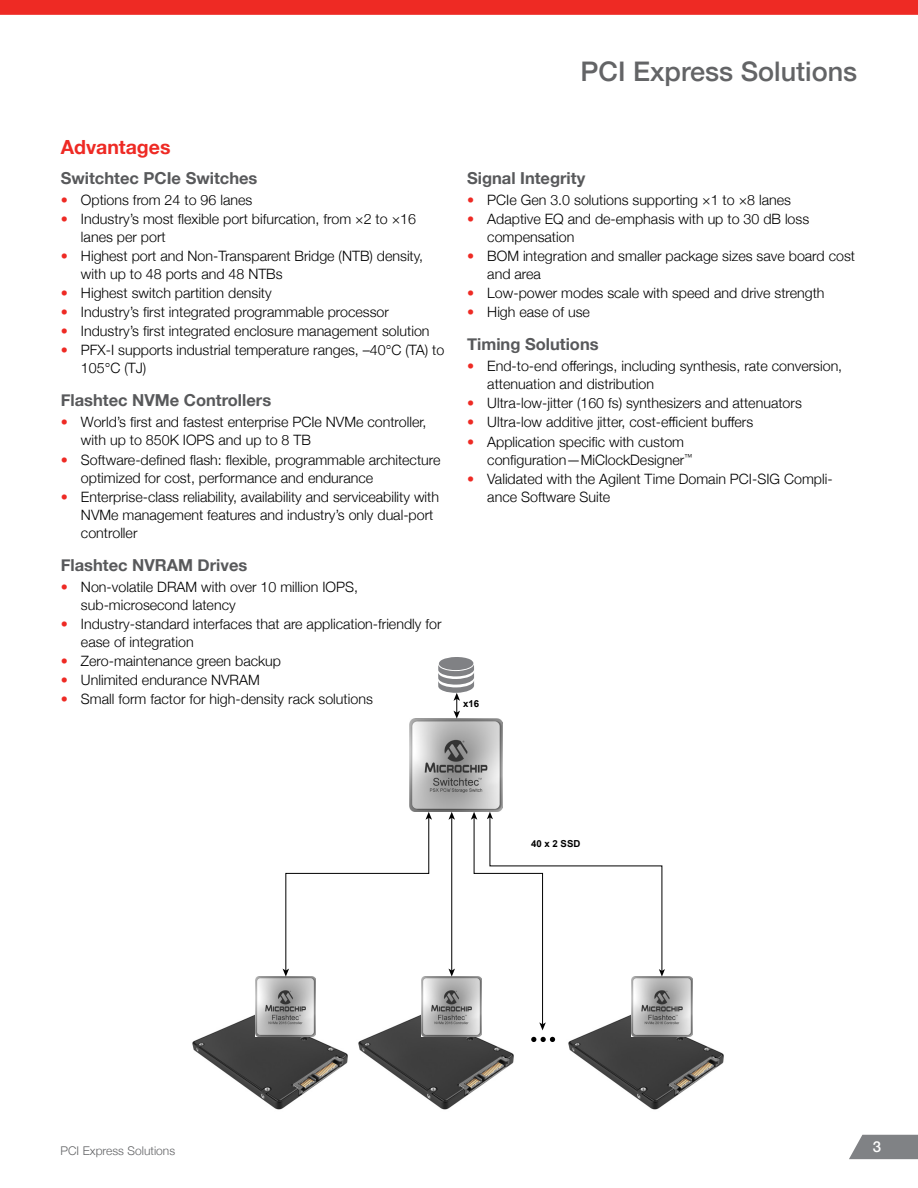
<style>
.page{position:relative;width:918px;height:1188px;background:#fff}
.page>*{position:absolute;margin:0;border:0;box-sizing:border-box;transform-origin:0 0}
.t1{font:500 27px "Helvetica Neue";color:#636466}
.t2{font:700 19.5px "Helvetica Neue";color:#ee2a24}
.t3{font:700 16.5px "Helvetica Neue";color:#58595b}
.t4{font:500 15px "Helvetica Neue";color:#fff}
.t5{font:300 14.25px/18px "Helvetica Neue";color:#000}
.t6{font:300 12px "Helvetica Neue";color:#636466}
.t7{font:700 9.6px "Arial";color:#000}
.s1{color:#ee2a24}
</style>
<div class="page">
<div style="left:0;top:0;width:918px;height:15px;background:#ee2a24"></div>
<svg style="left:849px;top:1135px;width:69px;height:24px;background:#8c8e90"></svg>
<img style="left:568px;top:999px;width:156px;height:111px">
<img style="left:632px;top:977px;width:60px;height:60px">
<img style="left:358px;top:999px;width:156px;height:111px">
<img style="left:422px;top:977px;width:60px;height:60px">
<img style="left:192px;top:999px;width:156px;height:111px">
<img style="left:256px;top:977px;width:60px;height:60px">
<img style="left:410px;top:719px;width:93px;height:93px">
<svg style="left:531px;top:1037px;width:24px;height:5px"></svg>
<svg style="left:438px;top:657px;width:36px;height:62px"></svg>
<svg style="left:283px;top:812px;width:149px;height:165px"></svg>
<hr style="left:451px;top:817px;width:1px;height:154px;background:#000">
<svg style="left:448px;top:812px;width:7px;height:8px"></svg>
<svg style="left:448px;top:969px;width:7px;height:8px"></svg>
<svg style="left:471px;top:812px;width:194px;height:218px"></svg>
<h1 class="t1" style="left:581px;top:50px;width:278px">PCI Express Solutions</h1>
<h2 class="t2" style="left:61px;top:132px;width:111px">Advantages</h2>
<p class="t3" style="left:61px;top:165px;width:198px">Switchtec PCIe Switches</p>
<p class="t5" style="left:61px;top:190px;width:193px"><span class="s1">•</span> Options from 24 to 96 lanes</p>
<p class="t5" style="left:81px;top:209px;width:337px;text-indent:-20px"><span class="s1">•</span> Industry’s most flexible port bifurcation, from ×2 to ×16 lanes per port</p>
<p class="t5" style="left:81px;top:246px;width:344px;text-indent:-20px"><span class="s1">•</span> Highest port and Non-Transparent Bridge (NTB) density, with up to 48 ports and 48 NTBs</p>
<p class="t5" style="left:61px;top:283px;width:213px"><span class="s1">•</span> Highest switch partition density</p>
<p class="t5" style="left:61px;top:302px;width:330px"><span class="s1">•</span> Industry’s first integrated programmable processor</p>
<p class="t5" style="left:61px;top:321px;width:370px"><span class="s1">•</span> Industry’s first integrated enclosure management solution</p>
<p class="t5" style="left:81px;top:340px;width:365px;text-indent:-20px"><span class="s1">•</span> PFX-I supports industrial temperature ranges, –40°C (TA) to<br>105°C (TJ)</p>
<p class="t3" style="left:61px;top:387px;width:212px">Flashtec NVMe Controllers</p>
<p class="t5" style="left:81px;top:412px;width:347px;text-indent:-20px"><span class="s1">•</span> World’s first and fastest enterprise PCIe NVMe controller, with up to 850K IOPS and up to 8 TB</p>
<p class="t5" style="left:81px;top:449px;width:361px;text-indent:-20px"><span class="s1">•</span> Software-defined flash: flexible, programmable architecture optimized for cost, performance and endurance</p>
<p class="t5" style="left:81px;top:487px;width:360px;text-indent:-20px"><span class="s1">•</span> Enterprise-class reliability, availability and serviceability with<br>NVMe management features and industry’s only dual-port controller</p>
<p class="t3" style="left:61px;top:552px;width:188px">Flashtec NVRAM Drives</p>
<p class="t5" style="left:81px;top:577px;width:278px;text-indent:-20px"><span class="s1">•</span> Non-volatile DRAM with over 10 million IOPS, sub-microsecond latency</p>
<p class="t5" style="left:81px;top:614px;width:362px;text-indent:-20px"><span class="s1">•</span> Industry-standard interfaces that are application-friendly for ease of integration</p>
<p class="t5" style="left:61px;top:651px;width:222px"><span class="s1">•</span> Zero-maintenance green backup</p>
<p class="t5" style="left:61px;top:670px;width:201px"><span class="s1">•</span> Unlimited endurance NVRAM</p>
<p class="t5" style="left:61px;top:689px;width:314px"><span class="s1">•</span> Small form factor for high-density rack solutions</p>
<p class="t3" style="left:467px;top:165px;width:120px">Signal Integrity</p>
<p class="t5" style="left:467px;top:190px;width:326px"><span class="s1">•</span> PCIe Gen 3.0 solutions supporting ×1 to ×8 lanes</p>
<p class="t5" style="left:487px;top:209px;width:323px;text-indent:-20px"><span class="s1">•</span> Adaptive EQ and de-emphasis with up to 30 dB loss compensation</p>
<p class="t5" style="left:487px;top:246px;width:369px;text-indent:-20px"><span class="s1">•</span> BOM integration and smaller package sizes save board cost and area</p>
<p class="t5" style="left:467px;top:283px;width:359px"><span class="s1">•</span> Low-power modes scale with speed and drive strength</p>
<p class="t5" style="left:467px;top:302px;width:124px"><span class="s1">•</span> High ease of use</p>
<p class="t3" style="left:467px;top:331px;width:133px">Timing Solutions</p>
<p class="t5" style="left:487px;top:356px;width:356px;text-indent:-20px"><span class="s1">•</span> End-to-end offerings, including synthesis, rate conversion, attenuation and distribution</p>
<p class="t5" style="left:467px;top:393px;width:336px"><span class="s1">•</span> Ultra-low-jitter (160 fs) synthesizers and attenuators</p>
<p class="t5" style="left:467px;top:412px;width:288px"><span class="s1">•</span> Ultra-low additive jitter, cost-efficient buffers</p>
<p class="t5" style="left:487px;top:431px;width:207px;text-indent:-20px"><span class="s1">•</span> Application specific with custom configuration—MiClockDesigner<sup>™</sup></p>
<p class="t5" style="left:487px;top:469px;width:347px;text-indent:-20px"><span class="s1">•</span> Validated with the Agilent Time Domain PCI-SIG Compli&shy;ance Software Suite</p>
<p class="t7" style="left:463px;top:698px;width:18px">x16</p>
<p class="t7" style="left:531px;top:837px;width:51px">40 x 2 SSD</p>
<p class="t6" style="left:60px;top:1141px;width:116px">PCI Express Solutions</p>
<p class="t4" style="left:873px;top:1135px;width:10px">3</p>
</div>
